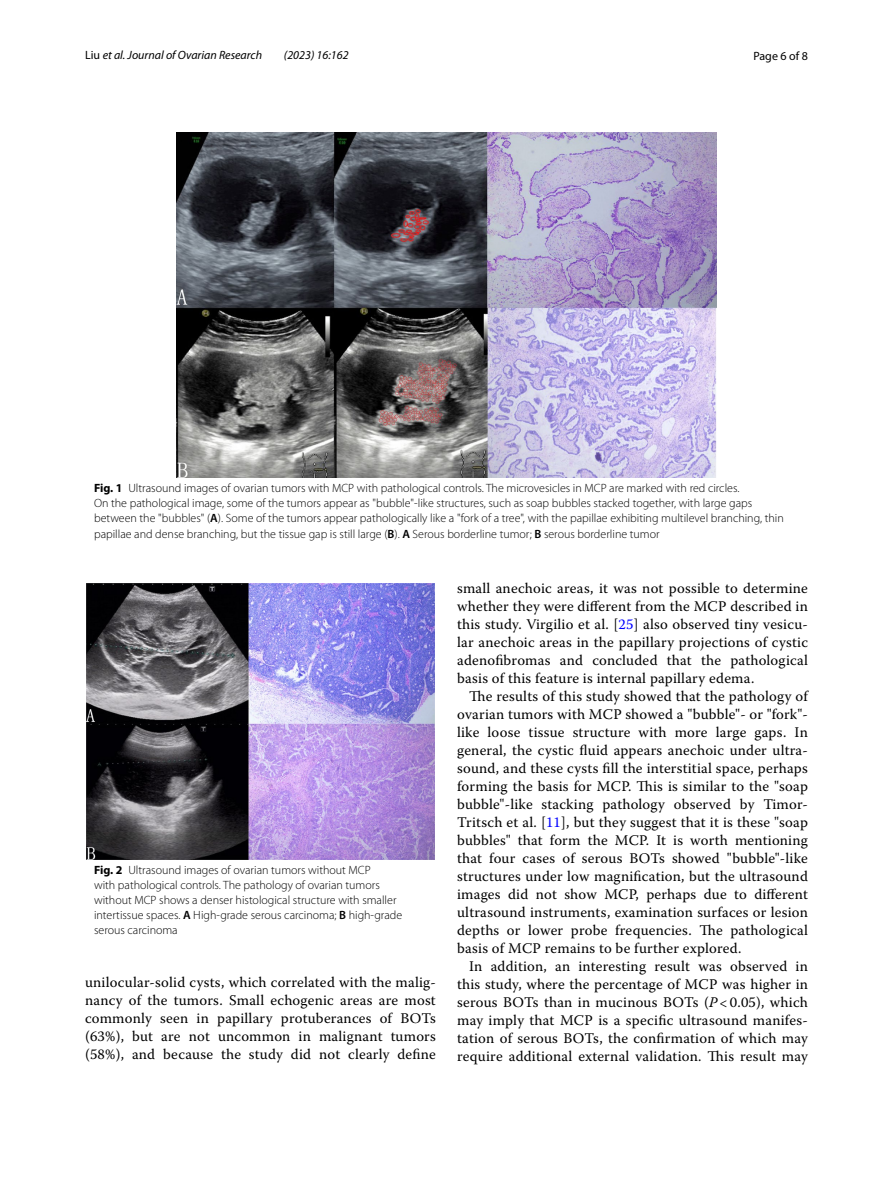
<style>
.page{position:relative;width:893px;height:1187px;background:#fff}
.page>*{position:absolute;margin:0;border:0;box-sizing:border-box;transform-origin:0 0}
.t1{font:14.7px/18px "Warnock Pro";letter-spacing:.015em;color:#000;text-align:justify}
.t2{font:300 12px/15px "Myriad Pro";color:#000}
.t3{font:italic 12px "Myriad Pro";color:#000}
.t4{font:12px "Myriad Pro";color:#000}
.s1{font-style:normal}
.s2{font-weight:700}
.s3{font-weight:600}
.s4{color:#00f}
.s5{font-style:italic}
</style>
<div class="page">
<img style="left:177px;top:133px;width:539px;height:344px">
<img style="left:86px;top:583px;width:348px;height:276px">
<p class="t3" style="left:85px;top:48px;width:179px"><span class="s1">Liu</span> et al. Journal of Ovarian Research</p>
<p class="t3" style="left:284px;top:48px;width:66px">(2023) 16:162</p>
<p class="t4" style="left:753px;top:48px;width:56px">Page 6 of 8</p>
<p class="t2" style="left:94px;top:481px;width:691px"><span class="s2">Fig. 1</span> Ultrasound images of ovarian tumors with MCP with pathological controls. The microvesicles in MCP are marked with red circles.<br>On the pathological image, some of the tumors appear as "bubble"-like structures, such as soap bubbles stacked together, with large gaps between the "bubbles" (<span class="s3">A</span>). Some of the tumors appear pathologically like a "fork of a tree", with the papillae exhibiting multilevel branching, thin papillae and dense branching, but the tissue gap is still large (<span class="s3">B</span>). <span class="s3">A</span> Serous borderline tumor; <span class="s3">B</span> serous borderline tumor</p>
<p class="t2" style="left:94px;top:862px;width:310px"><span class="s2">Fig. 2</span> Ultrasound images of ovarian tumors without MCP<br>with pathological controls. The pathology of ovarian tumors without MCP shows a denser histological structure with smaller intertissue spaces. <span class="s3">A</span> High-grade serous carcinoma; <span class="s3">B</span> high-grade serous carcinoma</p>
<p class="t1" style="left:85px;top:972px;width:352px">unilocular-solid cysts, which correlated with the malig&shy;nancy of the tumors. Small echogenic areas are most commonly seen in papillary protuberances of BOTs (63%), but are not uncommon in malignant tumors (58%), and because the study did not clearly define</p>
<p class="t1" style="left:457px;top:578px;width:352px">small anechoic areas, it was not possible to determine whether they were different from the MCP described in this study. Virgilio et al. [<span class="s4">25</span>] also observed tiny vesicu&shy;lar anechoic areas in the papillary projections of cystic adenofibromas and concluded that the pathological basis of this feature is internal papillary edema.</p>
<p class="t1" style="left:457px;top:686px;width:352px;text-indent:12px">The results of this study showed that the pathology of ovarian tumors with MCP showed a "bubble"- or "fork"- like loose tissue structure with more large gaps. In general, the cystic fluid appears anechoic under ultra&shy;sound, and these cysts fill the interstitial space, perhaps forming the basis for MCP. This is similar to the "soap bubble"-like stacking pathology observed by Timor-Tritsch et al. [<span class="s4">11</span>], but they suggest that it is these "soap bubbles" that form the MCP. It is worth mentioning that four cases of serous BOTs showed "bubble"-like structures under low magnification, but the ultrasound images did not show MCP, perhaps due to different ultrasound instruments, examination surfaces or lesion depths or lower probe frequencies. The pathological basis of MCP remains to be further explored.</p>
<p class="t1" style="left:457px;top:956px;width:352px;text-indent:12px">In addition, an interesting result was observed in this study, where the percentage of MCP was higher in serous BOTs than in mucinous BOTs (<span class="s5">P</span> &lt; 0.05), which may imply that MCP is a specific ultrasound manifes&shy;tation of serous BOTs, the confirmation of which may require additional external validation. This result may</p>
</div>
